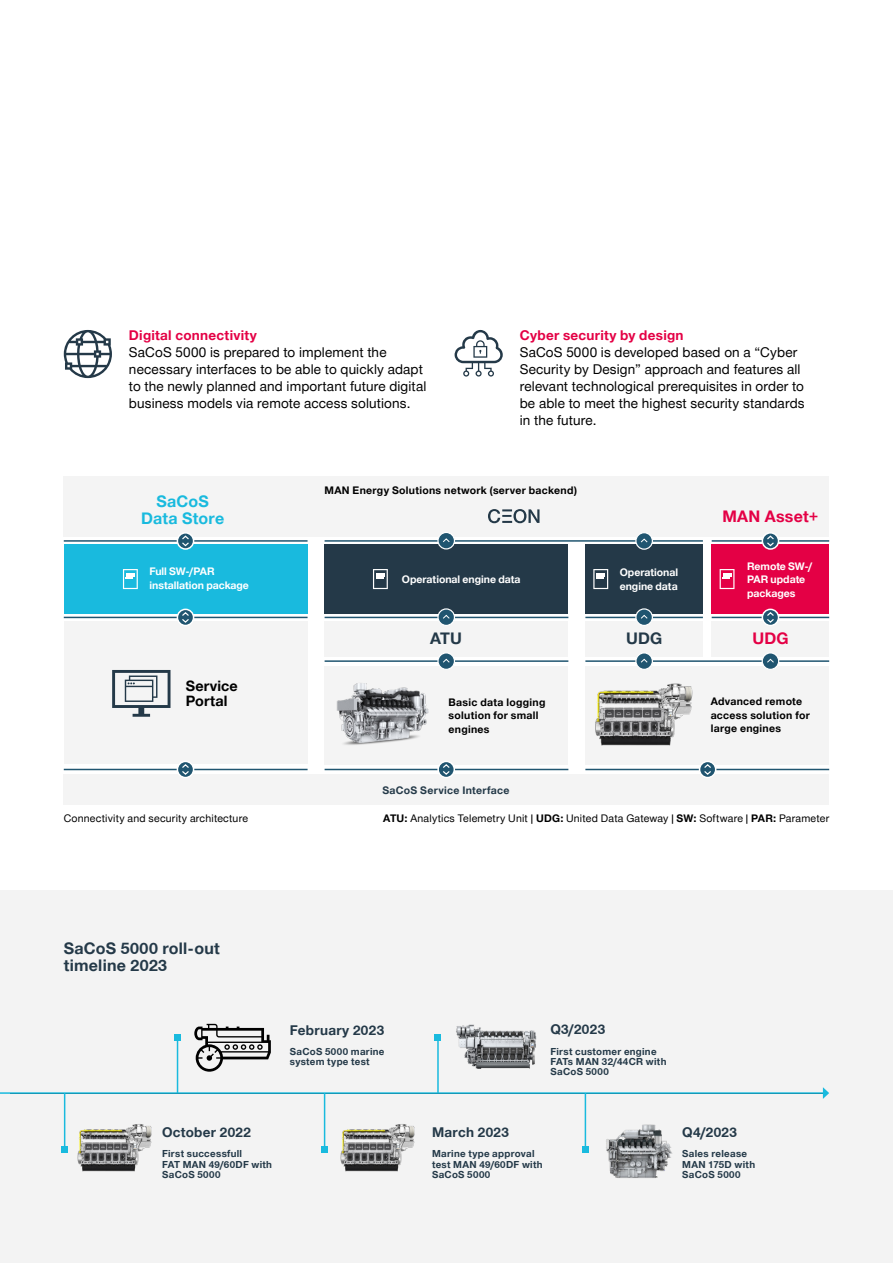
<style>
.page{position:relative;width:893px;height:1263px;background:#fff}
.page>*{position:absolute;margin:0;border:0;box-sizing:border-box;transform-origin:0 0}
.t1{font:700 16.05px/17.1px "Man Global";letter-spacing:.015em;color:#243948}
.t2{font:700 16.05px/17.1px "Man Global";letter-spacing:.015em;color:#19bade;text-align:center}
.t3{font:700 16.05px "Man Global";letter-spacing:.015em;color:#e40045}
.t4{font:700 14.4px/14.4px "Man Global";letter-spacing:.005em;color:#000}
.t5{font:13.5px/17px "Man Global";letter-spacing:.01em;color:#000}
.t6{font:700 13.5px "Man Global";letter-spacing:.025em;color:#243948}
.t7{font:700 13.5px "Man Global";letter-spacing:.02em;color:#e40045}
.t8{font:700 10.5px/13.5px "Man Global";letter-spacing:.025em;color:#000}
.t9{font:10.5px "Man Global";letter-spacing:.02em;color:#000}
.t10{font:700 10.5px/13.5px "Man Global";letter-spacing:-.005em;color:#fff}
.t11{font:700 10.5px "Man Global";letter-spacing:.03em;color:#243948}
.t12{font:700 9.75px/10.2px "Man Global";letter-spacing:.03em;color:#243948}
.s1{font-weight:700}
</style>
<div class="page">
<svg style="left:64px;top:330px;width:48px;height:48px"></svg>
<hr style="left:325px;top:660px;width:243px;height:2px;background:#205570">
<hr style="left:585px;top:660px;width:244px;height:2px;background:#205570">
<hr style="left:585px;top:769px;width:244px;height:1px;background:#205570">
<hr style="left:325px;top:769px;width:243px;height:1px;background:#205570">
<hr style="left:64px;top:769px;width:244px;height:1px;background:#205570">
<hr style="left:325px;top:617px;width:243px;height:1px;background:#205570">
<hr style="left:64px;top:617px;width:244px;height:1px;background:#205570">
<hr style="left:64px;top:540px;width:244px;height:2px;background:#205570">
<hr style="left:325px;top:540px;width:378px;height:2px;background:#205570">
<hr style="left:712px;top:540px;width:117px;height:2px;background:#205570">
<hr style="left:585px;top:617px;width:118px;height:1px;background:#205570">
<hr style="left:712px;top:617px;width:117px;height:1px;background:#205570">
<div style="left:64px;top:621px;width:244px;height:143px;background:#f4f4f4"></div>
<div style="left:325px;top:666px;width:243px;height:98px;background:#f4f4f4"></div>
<div style="left:585px;top:666px;width:244px;height:98px;background:#f4f4f4"></div>
<div style="left:585px;top:544px;width:118px;height:70px;background:#243948"></div>
<div style="left:712px;top:544px;width:117px;height:70px;background:#e40045"></div>
<div style="left:64px;top:476px;width:765px;height:61px;background:#f4f4f4"></div>
<div style="left:64px;top:775px;width:765px;height:30px;background:#f4f4f4"></div>
<div style="left:325px;top:544px;width:243px;height:70px;background:#243948"></div>
<div style="left:325px;top:621px;width:243px;height:35px;background:#f4f4f4"></div>
<div style="left:712px;top:621px;width:117px;height:35px;background:#f4f4f4"></div>
<div style="left:585px;top:621px;width:118px;height:35px;background:#f4f4f4"></div>
<div style="left:64px;top:544px;width:244px;height:70px;background:#19bade"></div>
<img style="left:336px;top:683px;width:93px;height:62px">
<img style="left:595px;top:683px;width:98px;height:63px">
<svg style="left:699px;top:761px;width:17px;height:16px"></svg>
<div style="left:699px;top:761px;width:17px;height:17px;border:2px solid #fff;border-radius:50%"></div>
<svg style="left:703px;top:763px;width:9px;height:13px"></svg>
<svg style="left:438px;top:761px;width:16px;height:16px"></svg>
<div style="left:437px;top:761px;width:18px;height:17px;border:2px solid #fff;border-radius:50%"></div>
<svg style="left:442px;top:763px;width:9px;height:13px"></svg>
<svg style="left:177px;top:761px;width:17px;height:16px"></svg>
<div style="left:177px;top:761px;width:17px;height:17px;border:2px solid #fff;border-radius:50%"></div>
<svg style="left:181px;top:763px;width:9px;height:13px"></svg>
<svg style="left:177px;top:609px;width:17px;height:16px"></svg>
<div style="left:177px;top:609px;width:17px;height:17px;border:2px solid #fff;border-radius:50%"></div>
<svg style="left:181px;top:611px;width:9px;height:13px"></svg>
<svg style="left:762px;top:609px;width:16px;height:16px"></svg>
<div style="left:762px;top:609px;width:17px;height:17px;border:2px solid #fff;border-radius:50%"></div>
<svg style="left:766px;top:611px;width:9px;height:13px"></svg>
<svg style="left:762px;top:533px;width:16px;height:16px"></svg>
<div style="left:762px;top:532px;width:17px;height:18px;border:2px solid #fff;border-radius:50%"></div>
<svg style="left:766px;top:535px;width:9px;height:12px"></svg>
<svg style="left:177px;top:533px;width:17px;height:16px"></svg>
<div style="left:177px;top:532px;width:17px;height:18px;border:2px solid #fff;border-radius:50%"></div>
<svg style="left:181px;top:535px;width:9px;height:12px"></svg>
<svg style="left:438px;top:653px;width:16px;height:16px"></svg>
<div style="left:437px;top:652px;width:18px;height:18px;border:1px solid #fff;border-radius:50%"></div>
<svg style="left:442px;top:658px;width:8px;height:5px"></svg>
<div style="left:762px;top:653px;width:17px;height:16px;background:#205570;border-radius:50%"></div>
<div style="left:762px;top:652px;width:17px;height:18px;border:1px solid #fff;border-radius:50%"></div>
<svg style="left:767px;top:658px;width:7px;height:5px"></svg>
<svg style="left:636px;top:653px;width:16px;height:16px"></svg>
<div style="left:635px;top:652px;width:18px;height:18px;border:1px solid #fff;border-radius:50%"></div>
<svg style="left:640px;top:658px;width:8px;height:5px"></svg>
<svg style="left:438px;top:609px;width:16px;height:16px"></svg>
<div style="left:437px;top:608px;width:18px;height:18px;border:1px solid #fff;border-radius:50%"></div>
<svg style="left:442px;top:614px;width:8px;height:5px"></svg>
<div style="left:438px;top:532px;width:16px;height:17px;background:#205570;border-radius:50%"></div>
<div style="left:437px;top:532px;width:18px;height:17px;border:1px solid #fff;border-radius:50%"></div>
<svg style="left:443px;top:538px;width:7px;height:4px"></svg>
<svg style="left:636px;top:609px;width:16px;height:16px"></svg>
<div style="left:635px;top:608px;width:18px;height:18px;border:1px solid #fff;border-radius:50%"></div>
<svg style="left:640px;top:614px;width:8px;height:5px"></svg>
<svg style="left:636px;top:533px;width:16px;height:16px"></svg>
<div style="left:635px;top:532px;width:18px;height:18px;border:1px solid #fff;border-radius:50%"></div>
<svg style="left:640px;top:538px;width:8px;height:5px"></svg>
<svg style="left:593px;top:569px;width:15px;height:20px"></svg>
<svg style="left:373px;top:569px;width:15px;height:20px"></svg>
<svg style="left:123px;top:569px;width:15px;height:20px"></svg>
<svg style="left:720px;top:569px;width:14px;height:20px"></svg>
<svg style="left:488px;top:509px;width:51px;height:14px"></svg>
<svg style="left:454px;top:330px;width:49px;height:47px"></svg>
<div style="left:0;top:890px;width:893px;height:373px;background:#f3f3f3"></div>
<hr style="left:0;top:1092px;width:824px;height:2px;background:#19bade">
<svg style="left:823px;top:1087px;width:6px;height:12px"></svg>
<img style="left:77px;top:1124px;width:75px;height:48px">
<img style="left:340px;top:1124px;width:75px;height:48px">
<hr style="left:64px;top:1093px;width:1px;height:56px;background:#19bade">
<svg style="left:62px;top:1146px;width:6px;height:6px"></svg>
<hr style="left:324px;top:1093px;width:1px;height:56px;background:#19bade">
<svg style="left:322px;top:1146px;width:6px;height:6px"></svg>
<hr style="left:177px;top:1037px;width:1px;height:56px;background:#19bade">
<svg style="left:175px;top:1034px;width:6px;height:6px"></svg>
<svg style="left:194px;top:1024px;width:77px;height:48px"></svg>
<hr style="left:437px;top:1037px;width:2px;height:56px;background:#19bade">
<svg style="left:435px;top:1034px;width:6px;height:6px"></svg>
<img style="left:456px;top:1024px;width:80px;height:45px">
<hr style="left:585px;top:1093px;width:1px;height:56px;background:#19bade">
<svg style="left:582px;top:1146px;width:6px;height:6px"></svg>
<img style="left:606px;top:1124px;width:67px;height:54px">
<svg style="left:112px;top:670px;width:58px;height:47px"></svg>
<p class="t7" style="left:129px;top:328px;width:129px">Digital connectivity</p>
<p class="t5" style="left:129px;top:344px;width:299px">SaCoS 5000 is prepared to implement the necessary interfaces to be able to quickly adapt to the newly planned and important future digital business models via remote access solutions.</p>
<p class="t7" style="left:520px;top:328px;width:165px">Cyber security by design</p>
<p class="t5" style="left:520px;top:344px;width:286px">SaCoS 5000 is developed based on a “Cyber Security by Design” approach and features all relevant technological prerequisites in order to be able to meet the highest security standards in the future.</p>
<p class="t2" style="left:141px;top:493px;width:85px">SaCoS<br>Data Store</p>
<p class="t8" style="left:325px;top:484px;width:254px">MAN Energy Solutions network (server backend)</p>
<p class="t3" style="left:722px;top:507px;width:97px">MAN Asset+</p>
<p class="t10" style="left:149px;top:565px;width:101px">Full SW-/PAR installation package</p>
<p class="t10" style="left:747px;top:559px;width:67px">Remote SW-/<br>PAR update packages</p>
<p class="t10" style="left:620px;top:566px;width:60px">Operational engine data</p>
<p class="t10" style="left:402px;top:573px;width:120px">Operational engine data</p>
<p class="t4" style="left:186px;top:679px;width:53px">Service<br>Portal</p>
<p class="t9" style="left:64px;top:812px;width:186px">Connectivity and security architecture</p>
<p class="t1" style="left:430px;top:630px;width:33px">ATU</p>
<p class="t1" style="left:626px;top:630px;width:38px">UDG</p>
<p class="t3" style="left:752px;top:629px;width:38px">UDG</p>
<p class="t8" style="left:449px;top:695px;width:98px">Basic data logging solution for small engines</p>
<p class="t11" style="left:382px;top:784px;width:129px">SaCoS Service Interface</p>
<p class="t8" style="left:711px;top:695px;width:101px">Advanced remote access solution for large engines</p>
<p class="t9" style="left:383px;top:812px;width:447px"><span class="s1">ATU:</span> Analytics Telemetry Unit | <span class="s1">UDG:</span> United Data Gateway | <span class="s1">SW:</span> Software | <span class="s1">PAR:</span> Parameter</p>
<p class="t1" style="left:64px;top:940px;width:157px">SaCoS 5000 roll-out timeline 2023</p>
<p class="t6" style="left:290px;top:1022px;width:96px">February 2023</p>
<p class="t12" style="left:290px;top:1046px;width:96px">SaCoS 5000 marine system type test</p>
<p class="t6" style="left:162px;top:1124px;width:90px">October 2022</p>
<p class="t12" style="left:162px;top:1149px;width:111px">First successfull<br>FAT MAN 49/60DF with<br>SaCoS 5000</p>
<p class="t6" style="left:550px;top:1022px;width:56px">Q3/2023</p>
<p class="t12" style="left:550px;top:1046px;width:118px">First customer engine<br>FATs MAN 32/44CR with<br>SaCoS 5000</p>
<p class="t6" style="left:432px;top:1124px;width:78px">March 2023</p>
<p class="t12" style="left:432px;top:1149px;width:112px">Marine type approval test MAN 49/60DF with<br>SaCoS 5000</p>
<p class="t6" style="left:682px;top:1124px;width:56px">Q4/2023</p>
<p class="t12" style="left:682px;top:1149px;width:74px">Sales release<br>MAN 175D with<br>SaCoS 5000</p>
</div>
